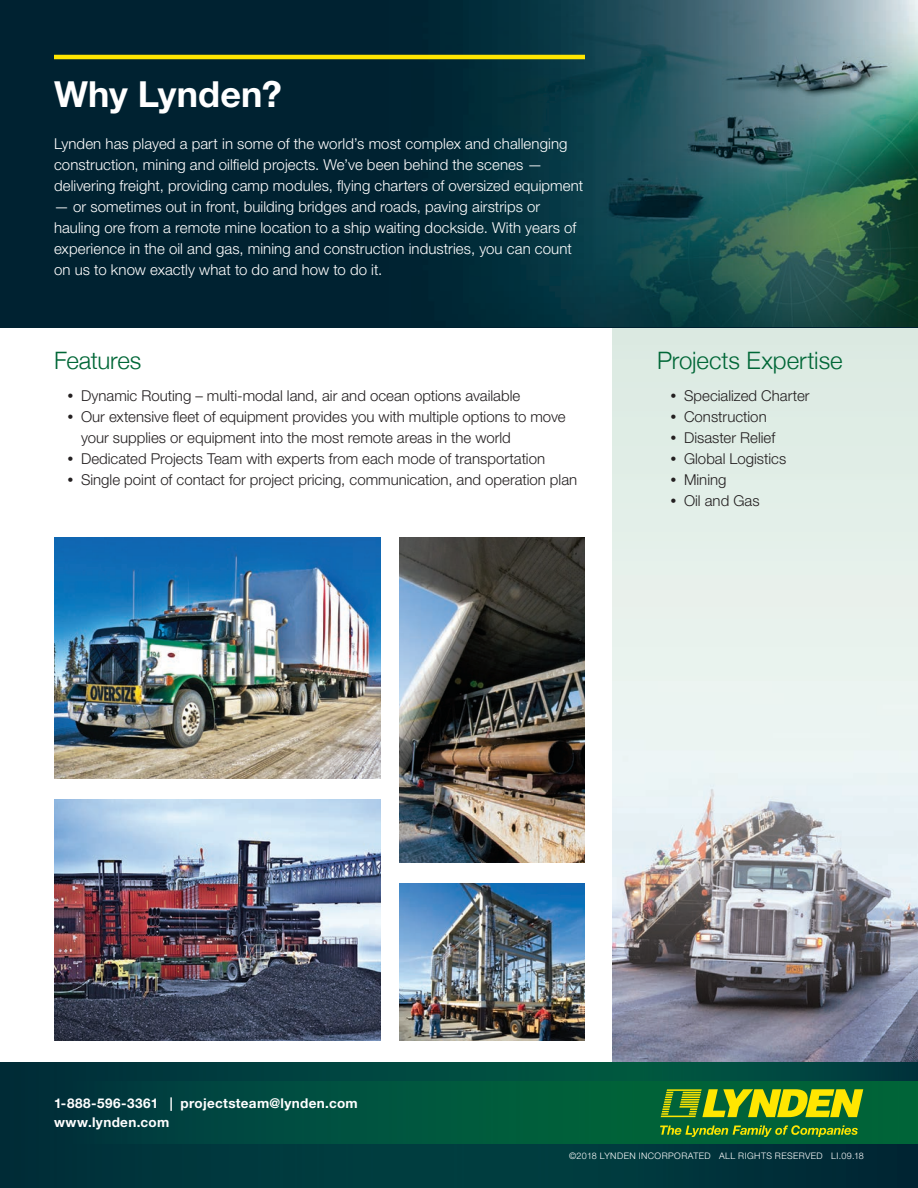
<style>
.page{position:relative;width:918px;height:1188px;background:#fff}
.page>*{position:absolute;margin:0;border:0;box-sizing:border-box;transform-origin:0 0}
.t1{font:700 36px "Helvetica Neue LT Std";letter-spacing:.005em;color:#fff}
.t2{font:300 24px "Helvetica Neue";letter-spacing:-.005em;color:#006737}
.t3{font:300 15px/21px "Helvetica Neue LT Std";letter-spacing:.005em;color:#fff}
.t4{font:300 15px/21px "Helvetica Neue LT Std";color:#231f20}
.t5{font:700 13.5px/19.5px "Helvetica Neue LT Std";letter-spacing:.025em;color:#fff}
.t6{font:300 9px "Helvetica Neue LT Std";letter-spacing:.045em;color:#fff}
.s1{font-size:12px}
</style>
<div class="page">
<div style="left:612px;top:327px;width:306px;height:355px;background:#e3efe8"></div>
<div style="left:0;top:0;width:918px;height:327px;background:#002231"></div>
<svg style="left:0;top:1062px;width:634px;height:126px;background:#003a3b"></svg>
<div style="left:852px;top:1062px;width:66px;height:19px;background:#00363c"></div>
<img style="left:634px;top:1062px;width:218px;height:19px">
<img style="left:67px;top:1081px;width:851px;height:107px">
<img style="left:389px;top:0;width:529px;height:327px">
<img style="left:400px;top:884px;width:185px;height:157px">
<img style="left:54px;top:800px;width:327px;height:241px">
<img style="left:612px;top:682px;width:306px;height:380px">
<img style="left:400px;top:537px;width:185px;height:325px">
<img style="left:54px;top:537px;width:327px;height:241px">
<svg style="left:660px;top:1125px;width:198px;height:12px;background:#4f8a27"></svg>
<svg style="left:661px;top:1089px;width:202px;height:28px;background:#9ab216"></svg>
<hr style="left:54px;top:55px;width:531px;height:4px;background:#ffe601">
<h1 class="t1" style="left:54px;top:71px;width:229px">Why Lynden?</h1>
<p class="t3" style="left:54px;top:132px;width:531px">Lynden has played a part in some of the world’s most complex and challenging construction, mining and oilfield projects. We’ve been behind the scenes — delivering freight, providing camp modules, flying charters of oversized equipment</p>
<p class="t3" style="left:54px;top:195px;width:524px">— or sometimes out in front, building bridges and roads, paving airstrips or hauling ore from a remote mine location to a ship waiting dockside. With years of experience in the oil and gas, mining and construction industries, you can count on us to know exactly what to do and how to do it.</p>
<h2 class="t2" style="left:54px;top:341px;width:89px">Features</h2>
<p class="t4" style="left:68px;top:384px;width:454px"><span class="s1">•</span> Dynamic Routing – multi-modal land, air and ocean options available</p>
<p class="t4" style="left:81px;top:405px;width:486px;text-indent:-14px"><span class="s1">•</span> Our extensive fleet of equipment provides you with multiple options to move your supplies or equipment into the most remote areas in the world</p>
<p class="t4" style="left:68px;top:447px;width:479px"><span class="s1">•</span> Dedicated Projects Team with experts from each mode of transportation</p>
<p class="t4" style="left:68px;top:468px;width:511px"><span class="s1">•</span> Single point of contact for project pricing, communication, and operation plan</p>
<h2 class="t2" style="left:657px;top:341px;width:187px">Projects Expertise</h2>
<p class="t4" style="left:670px;top:384px;width:141px"><span class="s1">•</span> Specialized Charter</p>
<p class="t4" style="left:670px;top:405px;width:98px"><span class="s1">•</span> Construction</p>
<p class="t4" style="left:670px;top:426px;width:106px"><span class="s1">•</span> Disaster Relief</p>
<p class="t4" style="left:670px;top:447px;width:117px"><span class="s1">•</span> Global Logistics</p>
<p class="t4" style="left:670px;top:468px;width:58px"><span class="s1">•</span> Mining</p>
<p class="t4" style="left:670px;top:489px;width:91px"><span class="s1">•</span> Oil and Gas</p>
<p class="t5" style="left:54px;top:1093px;width:305px">1-888-596-3361 | projectsteam@lynden.com www.lynden.com</p>
<p class="t6" style="left:569px;top:1151px;width:296px">©2018 LYNDEN INCORPORATED ALL RIGHTS RESERVED LI.09.18</p>
</div>
